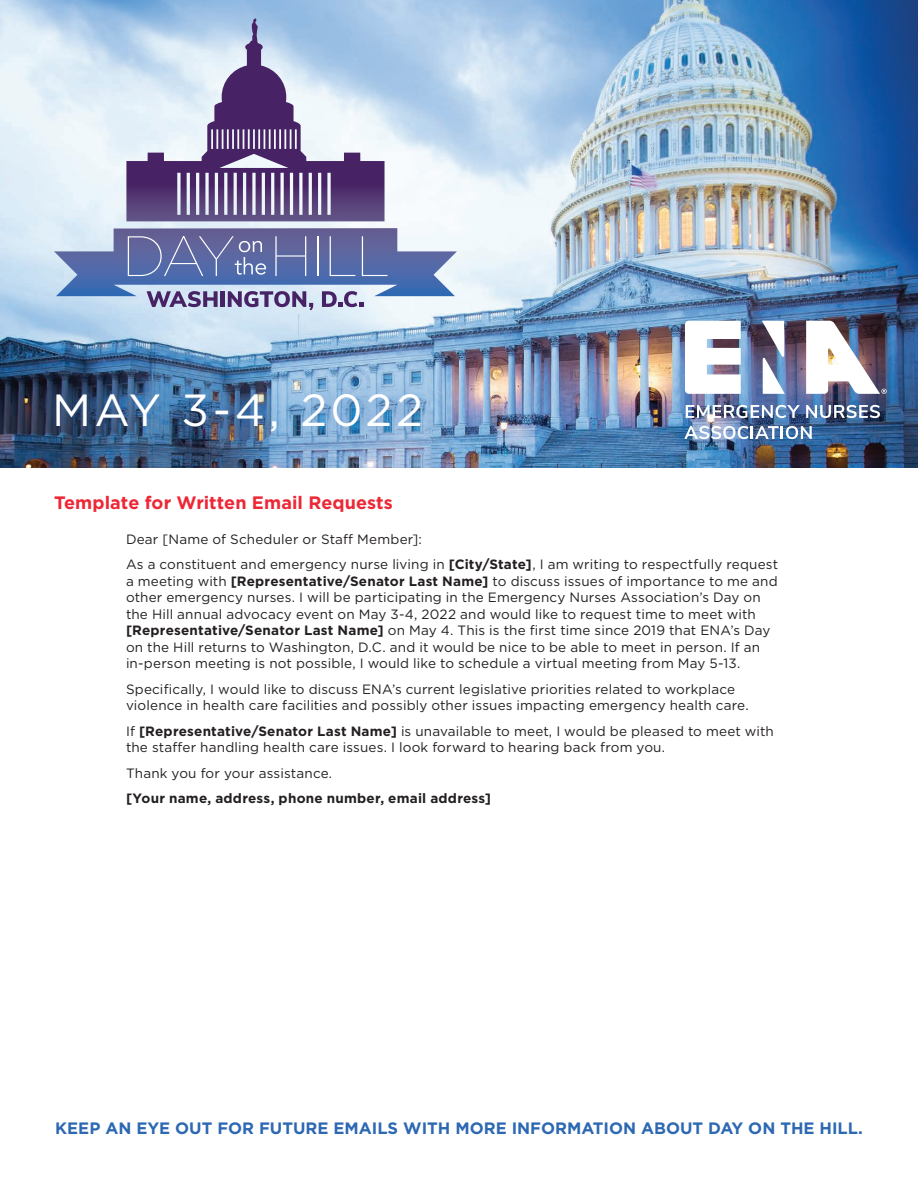
<style>
.page{position:relative;width:918px;height:1188px;background:#fff}
.page>*{position:absolute;margin:0;border:0;box-sizing:border-box;transform-origin:0 0}
.t1{font:45px "Gotham";letter-spacing:.07em;color:#fff}
.t2{font:700 18px "Gotham";color:#ed2736}
.t3{font:700 16.5px "Gotham";color:#2d68b3}
.t4{font:13.5px/16.5px "Gotham";letter-spacing:.01em;color:#231f20}
.t5{font:700 13.5px "Gotham";letter-spacing:.02em;color:#231f20}
.s1{font-weight:700}
</style>
<div class="page">
<img style="left:0;top:0;width:918px;height:468px">
<img style="left:26px;top:364px;width:423px;height:94px">
<svg style="left:54px;top:18px;width:403px;height:278px;background:#abb3d0"></svg>
<svg style="left:128px;top:236px;width:138px;height:40px;background:#6b76ab"></svg>
<svg style="left:275px;top:236px;width:31px;height:40px"></svg>
<hr style="left:317px;top:236px;width:2px;height:40px;background:#fff">
<svg style="left:330px;top:236px;width:25px;height:40px"></svg>
<svg style="left:362px;top:236px;width:26px;height:40px"></svg>
<svg style="left:147px;top:291px;width:71px;height:16px"></svg>
<hr style="left:221px;top:291px;width:4px;height:16px;background:#472265">
<svg style="left:228px;top:291px;width:85px;height:19px;background:#9892b6"></svg>
<svg style="left:322px;top:291px;width:42px;height:16px"></svg>
<svg style="left:686px;top:405px;width:114px;height:13px"></svg>
<svg style="left:806px;top:405px;width:74px;height:13px"></svg>
<svg style="left:684px;top:426px;width:128px;height:13px"></svg>
<svg style="left:762px;top:321px;width:23px;height:73px"></svg>
<svg style="left:685px;top:321px;width:56px;height:73px"></svg>
<img style="left:806px;top:321px;width:81px;height:73px">
<h1 class="t1" style="left:52px;top:381px;width:372px">MAY 3-4, 2022</h1>
<h2 class="t2" style="left:54px;top:491px;width:340px">Template for Written Email Requests</h2>
<p class="t4" style="left:126px;top:526px;width:654px;line-height:25.5px">Dear [Name of Scheduler or Staff Member]:<br>As a constituent and emergency nurse living in <span class="s1">[City/State]</span>, I am writing to respectfully request</p>
<p class="t4" style="left:126px;top:573px;width:653px">a meeting with <span class="s1">[Representative/Senator Last Name]</span> to discuss issues of importance to me and other emergency nurses. I will be participating in the Emergency Nurses Association’s Day on the Hill annual advocacy event on May 3-4, 2022 and would like to request time to meet with <span class="s1">[Representative/Senator Last Name]</span> on May 4. This is the first time since 2019 that ENA’s Day on the Hill returns to Washington, D.C. and it would be nice to be able to meet in person. If an in-person meeting is not possible, I would like to schedule a virtual meeting from May 5-13.</p>
<p class="t4" style="left:126px;top:681px;width:624px">Specifically, I would like to discuss ENA’s current legislative priorities related to workplace violence in health care facilities and possibly other issues impacting emergency health care.</p>
<p class="t4" style="left:126px;top:723px;width:649px">If <span class="s1">[Representative/Senator Last Name]</span> is unavailable to meet, I would be pleased to meet with the staffer handling health care issues. I look forward to hearing back from you.</p>
<p class="t4" style="left:126px;top:765px;width:208px">Thank you for your assistance.</p>
<p class="t5" style="left:126px;top:790px;width:367px">[Your name, address, phone number, email address]</p>
<p class="t3" style="left:55px;top:1117px;width:809px">KEEP AN EYE OUT FOR FUTURE EMAILS WITH MORE INFORMATION ABOUT DAY ON THE HILL.</p>
</div>
